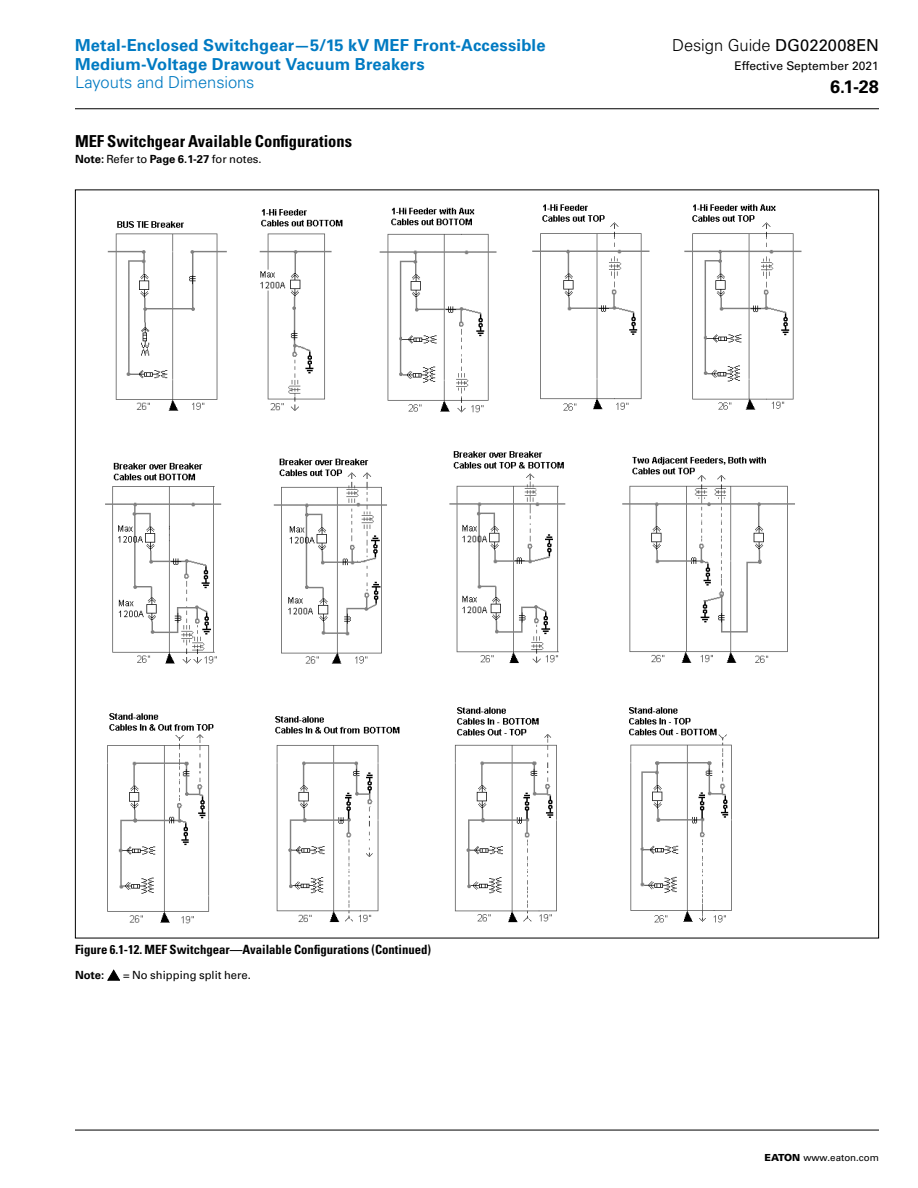
<style>
.page{position:relative;width:918px;height:1188px;background:#fff}
.page>*{position:absolute;margin:0;border:0;box-sizing:border-box;transform-origin:0 0}
.t1{font:700 18px "Univers LT Std";color:#000}
.t2{font:700 16.5px/18.8px "Univers LT Std";letter-spacing:.01em;color:#007ac2}
.t3{font:700 condensed 16.5px "Univers LT Std";color:#000}
.t4{font:300 16.5px "Univers LT Std";letter-spacing:-.005em;color:#000}
.t5{font:300 16.5px "Univers LT Std";letter-spacing:-.005em;color:#007ac2}
.t6{font:700 condensed 12.75px "Univers LT Std";color:#000}
.t7{font:12px "Univers LT Std";color:#000}
.t8{font:11.25px "Univers LT Std";color:#000}
.t9{font:700 11.25px "Univers LT Std";color:#000}
.t10{font:9.75px "Univers LT Std";color:#000}
.s1{font-weight:700}
.s2{font-weight:400}
.s3{font-weight:900}
</style>
<div class="page">
<svg style="left:108px;top:970px;width:12px;height:10px"></svg>
<img style="left:107px;top:221px;width:120px;height:190px">
<img style="left:259px;top:209px;width:84px;height:202px">
<img style="left:379px;top:207px;width:118px;height:206px">
<img style="left:532px;top:204px;width:118px;height:207px">
<img style="left:684px;top:204px;width:118px;height:206px">
<img style="left:105px;top:462px;width:117px;height:202px">
<img style="left:273px;top:458px;width:114px;height:206px">
<img style="left:449px;top:451px;width:117px;height:213px">
<img style="left:622px;top:456px;width:173px;height:207px">
<img style="left:107px;top:713px;width:107px;height:211px">
<img style="left:275px;top:716px;width:125px;height:207px">
<img style="left:454px;top:707px;width:103px;height:216px">
<img style="left:629px;top:707px;width:103px;height:216px">
<hr style="left:75px;top:1130px;width:804px;height:1px;background:#000">
<hr style="left:75px;top:108px;width:804px;height:1px;background:#000">
<p class="t2" style="left:75px;top:36px;width:472px">Metal-Enclosed Switchgear—5/15 kV MEF Front-Accessible<br>Medium-Voltage Drawout Vacuum Breakers</p>
<p class="t5" style="left:75px;top:73px;width:181px">Layouts and Dimensions</p>
<p class="t3" style="left:75px;top:131px;width:279px">MEF Switchgear Available Configurations</p>
<p class="t8" style="left:75px;top:152px;width:188px"><span class="s1">Note:</span> Refer to <span class="s1">Page 6.1-27</span> for notes.</p>
<p class="t4" style="left:672px;top:35px;width:208px">Design Guide <span class="s2">DG022008EN</span></p>
<p class="t7" style="left:735px;top:59px;width:146px">Effective September 2021</p>
<p class="t1" style="left:830px;top:76px;width:50px">6.1-28</p>
<p class="t6" style="left:75px;top:942px;width:358px">Figure 6.1-12. MEF Switchgear—Available Configurations (Continued)</p>
<p class="t9" style="left:75px;top:968px;width:31px">Note:</p>
<p class="t8" style="left:123px;top:968px;width:129px">= No shipping split here.</p>
<p class="t10" style="left:765px;top:1152px;width:116px"><span class="s3">EATON</span> www.eaton.com</p>
</div>
